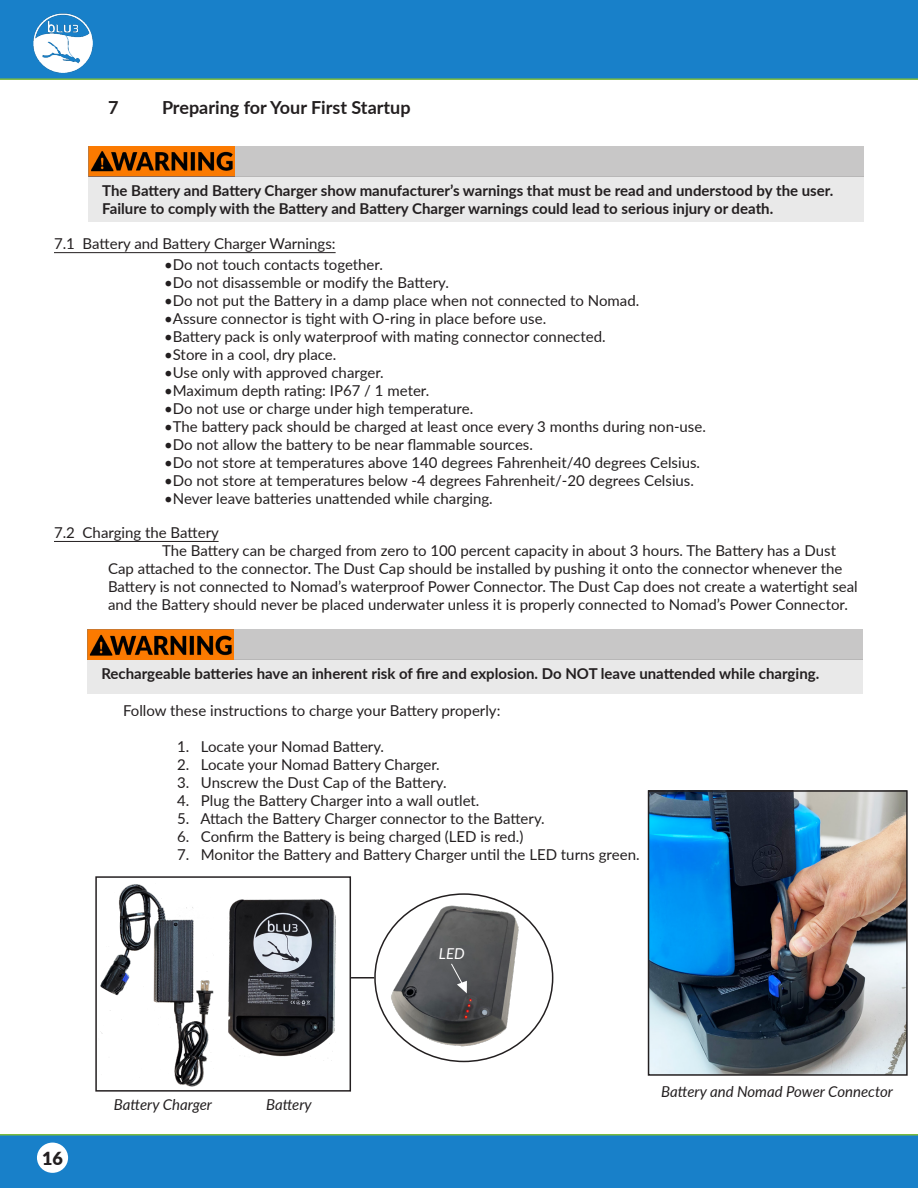
<style>
.page{position:relative;width:918px;height:1188px;background:#fff}
.page>*{position:absolute;margin:0;border:0;box-sizing:border-box;transform-origin:0 0}
.t1{font:700 18px "Lato";color:#231f20}
.t2{font:900 18px "Lato";color:#231f20}
.t3{font:15px/18px "Lato";color:#231f20}
.t4{font:700 15px/18px "Lato";color:#231f20}
.t5{font:italic 15px "Lato";color:#231f20}
.t6{font:italic 15px "Lato";color:#fff}
</style>
<div class="page">
<div style="left:0;top:0;width:918px;height:80px;background:#1880c9"></div>
<img style="left:34px;top:14px;width:59px;height:58px">
<div style="left:0;top:1134px;width:918px;height:54px;background:#1880c9"></div>
<div style="left:37px;top:1143px;width:31px;height:30px;background:#fff;border-radius:50%"></div>
<hr style="left:351px;top:977px;width:23px;height:2px;background:#231f20">
<hr style="left:54px;top:541px;width:165px;height:1px;background:#231f20">
<img style="left:390px;top:894px;width:137px;height:167px">
<div style="left:89px;top:176px;width:775px;height:46px;background:#e9e9e9"></div>
<div style="left:89px;top:146px;width:775px;height:30px;background:#c8c7c7"></div>
<img style="left:89px;top:146px;width:146px;height:30px">
<hr style="left:54px;top:252px;width:282px;height:1px;background:#231f20">
<div style="left:88px;top:659px;width:775px;height:35px;background:#e9e9e9"></div>
<div style="left:88px;top:629px;width:775px;height:30px;background:#c8c7c7"></div>
<img style="left:88px;top:629px;width:146px;height:30px">
<svg style="left:450px;top:963px;width:17px;height:30px"></svg>
<img style="left:651px;top:793px;width:254px;height:280px">
<div style="left:648px;top:790px;width:260px;height:286px;border:2px solid #231f20"></div>
<img style="left:228px;top:899px;width:108px;height:162px">
<img style="left:100px;top:884px;width:114px;height:203px">
<div style="left:95px;top:876px;width:256px;height:216px;border:2px solid #231f20"></div>
<p class="t1" style="left:108px;top:94px;width:12px">7</p>
<p class="t1" style="left:162px;top:94px;width:250px">Preparing for Your First Startup</p>
<p class="t4" style="left:102px;top:181px;width:733px">The Battery and Battery Charger show manufacturer’s warnings that must be read and understood by the user.<br>Failure to comply with the Battery and Battery Charger warnings could lead to serious injury or death.</p>
<p class="t3" style="left:54px;top:234px;width:283px">7.1 Battery and Battery Charger Warnings:</p>
<p class="t3" style="left:164px;top:255px;width:220px">•Do not touch contacts together.</p>
<p class="t3" style="left:164px;top:273px;width:286px">•Do not disassemble or modify the Battery.</p>
<p class="t3" style="left:164px;top:291px;width:477px">•Do not put the Battery in a damp place when not connected to Nomad.</p>
<p class="t3" style="left:164px;top:309px;width:384px">•Assure connector is tight with O-ring in place before use.</p>
<p class="t3" style="left:164px;top:327px;width:443px">•Battery pack is only waterproof with mating connector connected.</p>
<p class="t3" style="left:164px;top:345px;width:174px">•Store in a cool, dry place.</p>
<p class="t3" style="left:164px;top:363px;width:221px">•Use only with approved charger.</p>
<p class="t3" style="left:164px;top:381px;width:267px">•Maximum depth rating: IP67 / 1 meter.</p>
<p class="t3" style="left:164px;top:399px;width:311px">•Do not use or charge under high temperature.</p>
<p class="t3" style="left:164px;top:417px;width:543px">•The battery pack should be charged at least once every 3 months during non-use.</p>
<p class="t3" style="left:164px;top:435px;width:370px">•Do not allow the battery to be near flammable sources.</p>
<p class="t3" style="left:164px;top:453px;width:537px">•Do not store at temperatures above 140 degrees Fahrenheit/40 degrees Celsius.</p>
<p class="t3" style="left:164px;top:471px;width:531px">•Do not store at temperatures below -4 degrees Fahrenheit/-20 degrees Celsius.</p>
<p class="t3" style="left:164px;top:489px;width:330px">•Never leave batteries unattended while charging.</p>
<p class="t3" style="left:54px;top:523px;width:166px">7.2 Charging the Battery</p>
<p class="t3" style="left:108px;top:541px;width:736px;text-indent:54px">The Battery can be charged from zero to 100 percent capacity in about 3 hours. The Battery has a Dust<br>Cap attached to the connector. The Dust Cap should be installed by pushing it onto the connector whenever the</p>
<p class="t3" style="left:108px;top:577px;width:751px">Battery is not connected to Nomad’s waterproof Power Connector. The Dust Cap does not create a watertight seal and the Battery should never be placed underwater unless it is properly connected to Nomad’s Power Connector.</p>
<p class="t4" style="left:101px;top:664px;width:719px">Rechargeable batteries have an inherent risk of fire and explosion. Do NOT leave unattended while charging.</p>
<p class="t3" style="left:123px;top:701px;width:379px">Follow these instructions to charge your Battery properly:</p>
<p class="t3" style="left:177px;top:737px;width:209px">1. Locate your Nomad Battery.</p>
<p class="t3" style="left:177px;top:755px;width:264px">2. Locate your Nomad Battery Charger.</p>
<p class="t3" style="left:177px;top:773px;width:271px">3. Unscrew the Dust Cap of the Battery.</p>
<p class="t3" style="left:177px;top:791px;width:304px">4. Plug the Battery Charger into a wall outlet.</p>
<p class="t3" style="left:177px;top:809px;width:369px">5. Attach the Battery Charger connector to the Battery.</p>
<p class="t3" style="left:177px;top:827px;width:348px">6. Confirm the Battery is being charged (LED is red.)</p>
<p class="t3" style="left:177px;top:845px;width:464px">7. Monitor the Battery and Battery Charger until the LED turns green.</p>
<p class="t2" style="left:42px;top:1145px;width:22px">16</p>
<p class="t5" style="left:114px;top:1094px;width:100px">Battery Charger</p>
<p class="t5" style="left:266px;top:1094px;width:47px">Battery</p>
<p class="t6" style="left:439px;top:943px;width:27px">LED</p>
<p class="t5" style="left:661px;top:1081px;width:233px">Battery and Nomad Power Connector</p>
</div>
